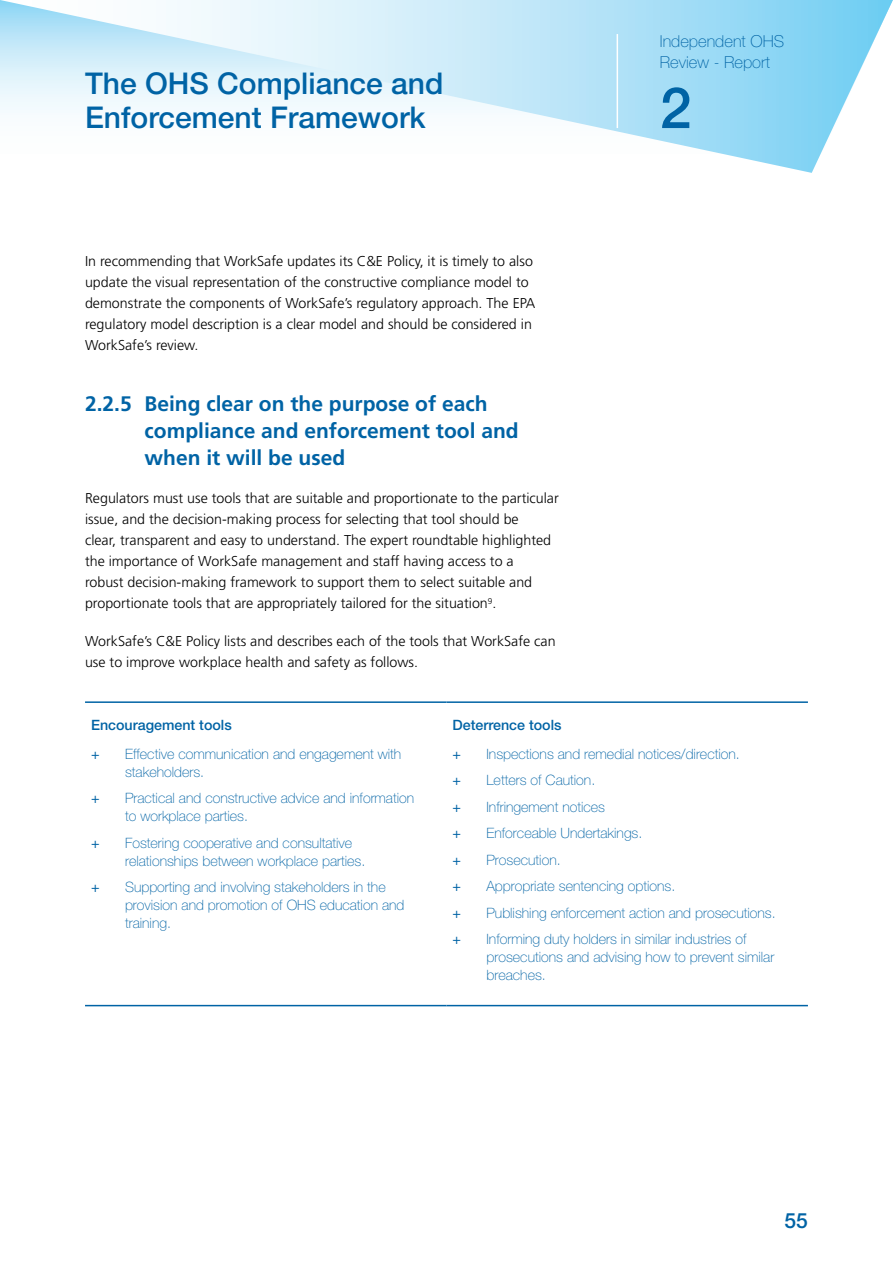
<style>
.page{position:relative;width:893px;height:1263px;background:#fff}
.page>*{position:absolute;margin:0;border:0;box-sizing:border-box;transform-origin:0 0}
.t1{font:500 57px "Helvetica Neue";color:#0063a5}
.t2{font:500 30px/34.5px "Helvetica Neue";color:#0063a5}
.t3{font:700 21px/27px "Frutiger";color:#0063a5}
.t4{font:500 21px "Helvetica Neue";color:#0063a5}
.t5{font:100 16.5px/21px "Helvetica Neue";color:#0063a5}
.t6{font:300 14.25px/21px "Frutiger";color:#010000}
.t7{font:100 14.25px/18px "Helvetica Neue";color:#0063a5}
.t8{font:500 14.25px "Helvetica Neue";color:#0063a5}
.t9{font:300 14.25px "Frutiger";color:#0063a5}
</style>
<div class="page">
<svg style="left:0;top:0;width:893px;height:173px"></svg>
<hr style="left:617px;top:34px;width:1px;height:94px;background:#fff">
<hr style="left:85px;top:1005px;width:361px;height:1px;background:#0063a5">
<hr style="left:446px;top:1005px;width:362px;height:1px;background:#0063a5">
<hr style="left:85px;top:701px;width:361px;height:2px;background:#0063a5">
<hr style="left:446px;top:701px;width:362px;height:2px;background:#0063a5">
<h2 class="t2" style="left:85px;top:65px;width:360px">The OHS Compliance and<br>Enforcement Framework</h2>
<p class="t6" style="left:85px;top:251px;width:452px">In recommending that WorkSafe updates its C&amp;E Policy, it is timely to also update the visual representation of the constructive compliance model to demonstrate the components of WorkSafe’s regulatory approach. The EPA regulatory model description is a clear model and should be considered in WorkSafe’s review.</p>
<h3 class="t3" style="left:145px;top:390px;width:376px;text-indent:-60px">2.2.5 Being clear on the purpose of each compliance and enforcement tool and when it will be used</h3>
<p class="t6" style="left:85px;top:488px;width:475px">Regulators must use tools that are suitable and proportionate to the particular issue, and the decision-making process for selecting that tool should be<br>clear, transparent and easy to understand. The expert roundtable highlighted the importance of WorkSafe management and staff having access to a<br>robust decision-making framework to support them to select suitable and proportionate tools that are appropriately tailored for the situation<sup>9</sup>.</p>
<p class="t6" style="left:85px;top:631px;width:472px">WorkSafe’s C&amp;E Policy lists and describes each of the tools that WorkSafe can use to improve workplace health and safety as follows.</p>
<p class="t5" style="left:660px;top:31px;width:126px">Independent OHS<br>Review - Report</p>
<h1 class="t1" style="left:660px;top:74px;width:33px">2</h1>
<p class="t8" style="left:91px;top:717px;width:142px">Encouragement tools</p>
<p class="t8" style="left:452px;top:717px;width:111px">Deterrence tools</p>
<p class="t9" style="left:91px;top:745px;width:10px">+</p>
<p class="t7" style="left:125px;top:744px;width:278px">Effective communication and engagement with stakeholders.</p>
<p class="t9" style="left:91px;top:790px;width:10px">+</p>
<p class="t7" style="left:125px;top:789px;width:291px">Practical and constructive advice and information to workplace parties.</p>
<p class="t9" style="left:91px;top:834px;width:10px">+</p>
<p class="t7" style="left:125px;top:833px;width:242px">Fostering cooperative and consultative relationships between workplace parties.</p>
<p class="t9" style="left:91px;top:879px;width:10px">+</p>
<p class="t7" style="left:125px;top:878px;width:281px">Supporting and involving stakeholders in the provision and promotion of OHS education and training.</p>
<p class="t9" style="left:452px;top:745px;width:10px">+</p>
<p class="t7" style="left:486px;top:744px;width:255px">Inspections and remedial notices/direction.</p>
<p class="t9" style="left:452px;top:772px;width:10px">+</p>
<p class="t7" style="left:486px;top:771px;width:110px">Letters of Caution.</p>
<p class="t9" style="left:452px;top:798px;width:10px">+</p>
<p class="t7" style="left:486px;top:797px;width:120px">Infringement notices</p>
<p class="t9" style="left:452px;top:825px;width:10px">+</p>
<p class="t7" style="left:486px;top:824px;width:157px">Enforceable Undertakings.</p>
<p class="t9" style="left:452px;top:851px;width:10px">+</p>
<p class="t7" style="left:486px;top:850px;width:76px">Prosecution.</p>
<p class="t9" style="left:452px;top:878px;width:10px">+</p>
<p class="t7" style="left:486px;top:877px;width:190px">Appropriate sentencing options.</p>
<p class="t9" style="left:452px;top:904px;width:10px">+</p>
<p class="t7" style="left:486px;top:903px;width:291px">Publishing enforcement action and prosecutions.</p>
<p class="t9" style="left:452px;top:931px;width:10px">+</p>
<p class="t7" style="left:486px;top:930px;width:289px">Informing duty holders in similar industries of prosecutions and advising how to prevent similar breaches.</p>
<h3 class="t4" style="left:785px;top:1208px;width:25px">55</h3>
</div>
